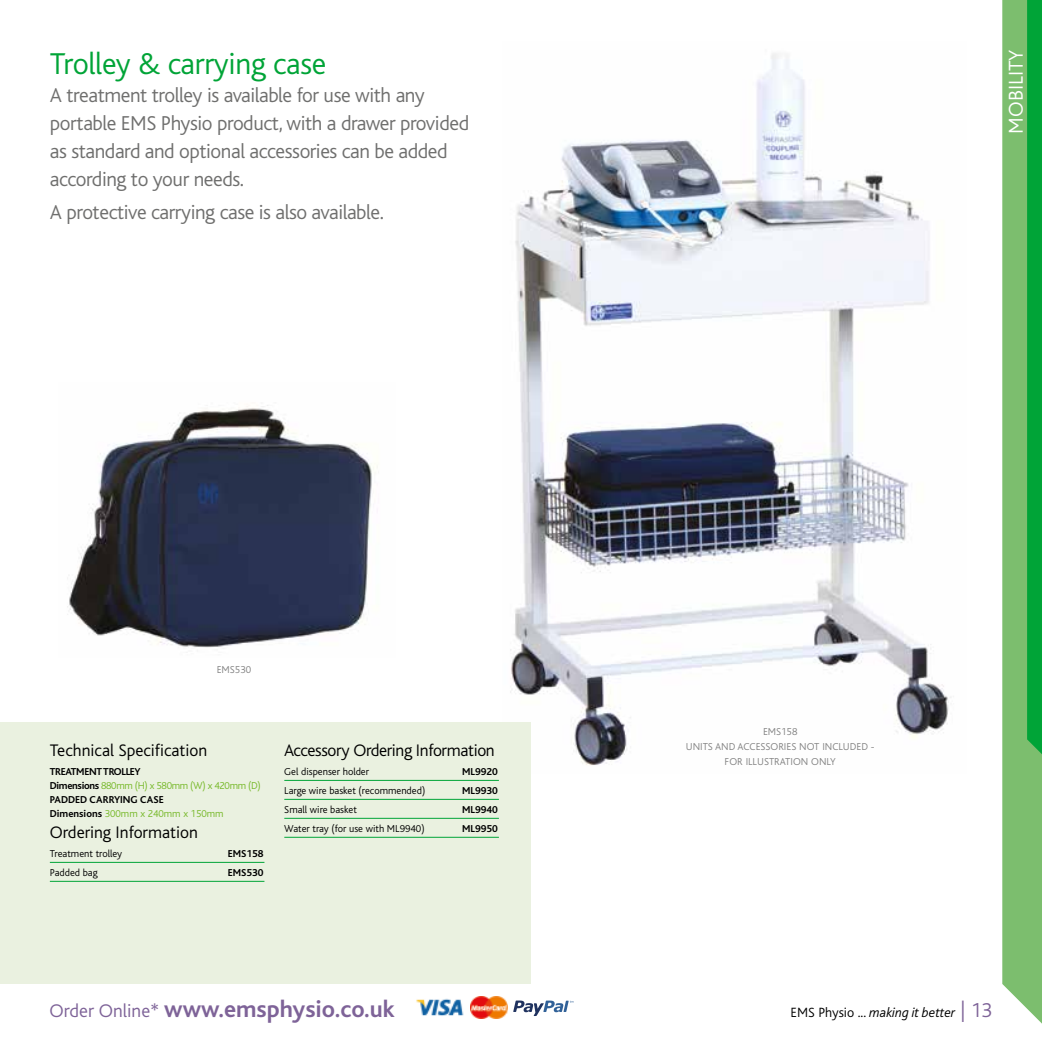
<style>
.page{position:relative;width:1042px;height:1042px;background:#fff}
.page>*{position:absolute;margin:0;border:0;box-sizing:border-box;transform-origin:0 0}
.t1{font:300 31.5px "Bliss";letter-spacing:-.01em;color:#00a437}
.t2{font:700 24.5px "Bliss";color:#7e6398}
.t3{font:300 21px/28px "Bliss";letter-spacing:-.02em;color:#6f6f6e}
.t4{font:300 21px "Bliss";color:#fff}
.t5{font:300 17.5px "Bliss";color:#000}
.t6{font:300 17.5px "Bliss";letter-spacing:-.02em;color:#000}
.t7{font:italic 300 14px "Bliss";color:#000}
.t8{font:300 10.5px "Bliss";color:#000}
.t9{font:700 10.5px/14px "Bliss";letter-spacing:-.03em;color:#000}
.t10{font:300 10.5px/14.9px "Bliss";color:#828282;text-align:center}
.t11{font:700 10.5px "Bliss";color:#000}
.s1{font-weight:300;color:#76b828}
.s2{font-weight:300;font-size:19.25px}
.s3{font-style:normal}
.s4{font-style:normal;font-size:21px;color:#7e6398}
</style>
<div class="page">
<img style="left:502px;top:53px;width:449px;height:712px">
<div style="left:0;top:723px;width:531px;height:261px;background:#eaf1e0"></div>
<hr style="left:50px;top:862px;width:214px;height:1px;background:#00a437">
<hr style="left:50px;top:881px;width:214px;height:1px;background:#00a437">
<hr style="left:284px;top:780px;width:215px;height:1px;background:#00a437">
<hr style="left:284px;top:799px;width:215px;height:1px;background:#00a437">
<hr style="left:284px;top:818px;width:215px;height:1px;background:#00a437">
<hr style="left:284px;top:837px;width:215px;height:1px;background:#00a437">
<img style="left:67px;top:405px;width:311px;height:243px">
<img style="left:471px;top:996px;width:37px;height:22px">
<img style="left:416px;top:998px;width:48px;height:18px">
<svg style="left:513px;top:1000px;width:60px;height:16px"></svg>
<svg style="left:1002px;top:0;width:40px;height:1023px;background:#71bf71"></svg>
<h1 class="t1" style="left:50px;top:47px;width:278px">Trolley &amp; carrying case</h1>
<p class="t3" style="left:50px;top:82px;width:421px">A treatment trolley is available for use with any portable EMS Physio product, with a drawer provided as standard and optional accessories can be added according to your needs.</p>
<p class="t3" style="left:50px;top:199px;width:336px">A protective carrying case is also available.</p>
<p class="t10" style="left:217px;top:662px;width:36px">EMS530</p>
<p class="t5" style="left:50px;top:741px;width:159px">Technical Specification</p>
<p class="t9" style="left:50px;top:765px;width:212px">TREATMENT TROLLEY<br>Dimensions <span class="s1">880mm (H) x 580mm (W) x 420mm (D)<br></span>PADDED CARRYING CASE<br>Dimensions <span class="s1">300mm x 240mm x 150mm</span></p>
<p class="t5" style="left:50px;top:823px;width:150px">Ordering Information</p>
<p class="t8" style="left:50px;top:848px;width:74px">Treatment trolley</p>
<p class="t11" style="left:228px;top:848px;width:37px">EMS158</p>
<p class="t8" style="left:50px;top:867px;width:49px">Padded bag</p>
<p class="t11" style="left:228px;top:867px;width:37px">EMS530</p>
<p class="t6" style="left:284px;top:741px;width:212px">Accessory Ordering Information</p>
<p class="t8" style="left:284px;top:766px;width:86px">Gel dispenser holder</p>
<p class="t11" style="left:462px;top:766px;width:37px">ML9920</p>
<p class="t8" style="left:284px;top:785px;width:142px">Large wire basket (recommended)</p>
<p class="t11" style="left:462px;top:785px;width:37px">ML9930</p>
<p class="t8" style="left:284px;top:804px;width:74px">Small wire basket</p>
<p class="t11" style="left:462px;top:804px;width:37px">ML9940</p>
<p class="t8" style="left:284px;top:823px;width:142px">Water tray (for use with ML9940)</p>
<p class="t11" style="left:462px;top:823px;width:37px">ML9950</p>
<p class="t2" style="left:50px;top:996px;width:347px"><span class="s2">Order Online*</span> www.emsphysio.co.uk</p>
<p class="t4" style="left:1005px;top:134px;width:86px;rotate:-90deg">MOBILITY</p>
<p class="t10" style="left:686px;top:724px;width:190px">EMS158<br>UNITS AND ACCESSORIES NOT INCLUDED -<br>FOR ILLUSTRATION ONLY</p>
<p class="t7" style="left:790px;top:1005px;width:203px"><span class="s3">EMS Physio ...</span> making it better <span class="s4">| 13</span></p>
</div>
